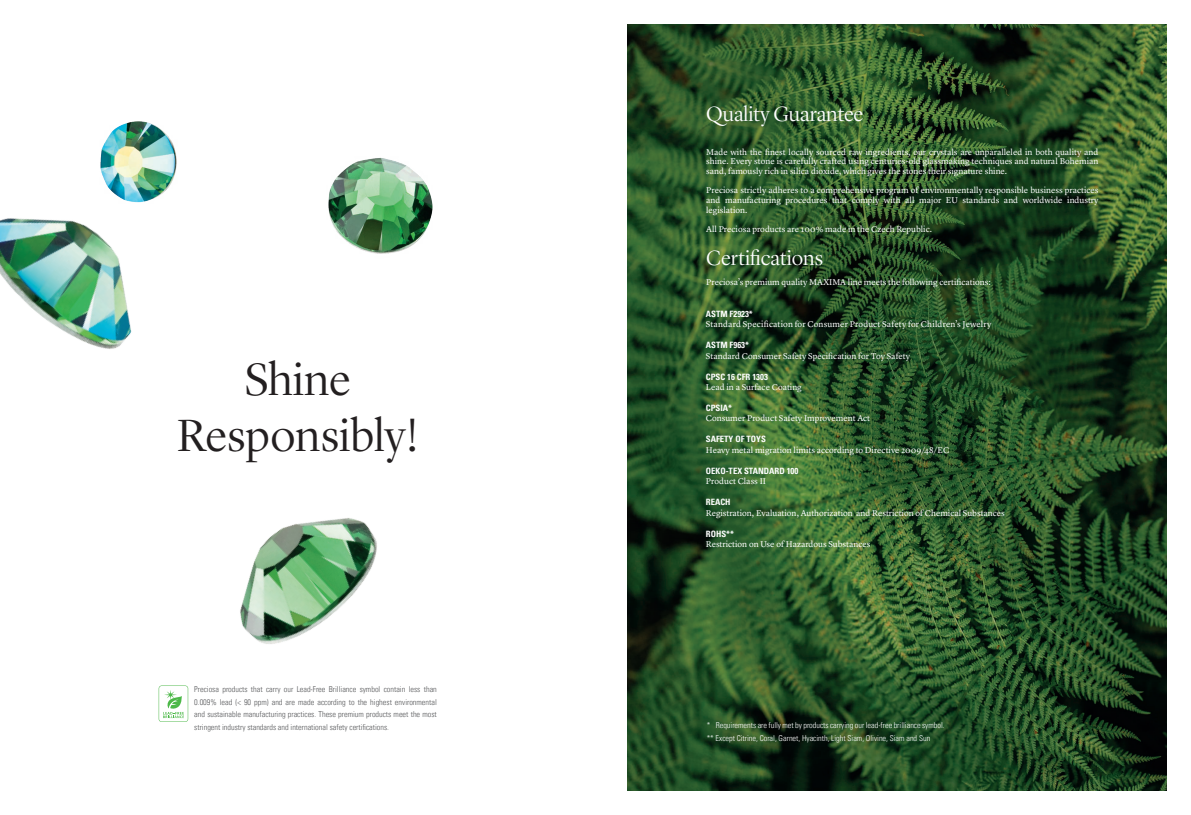
<style>
.page{position:relative;width:1191px;height:815px;background:#fff}
.page>*{position:absolute;margin:0;border:0;box-sizing:border-box;transform-origin:0 0}
.t1{font:300 46.75px "Lyon Display";color:#231f20}
.t2{font:300 21.25px "Lyon Display";color:#fff}
.t3{font:8.75px/9.6px "Lyon Text";color:#fff}
.t4{font:700 condensed 8.75px "Univers CE";color:#fff}
.t5{font:300 condensed 8.12px/12.6px "Univers CE";color:#57585a;text-align:justify}
.t6{font:300 condensed 8.12px "Univers CE";color:#fff}
.s1{font-family:"Univers CE";font-weight:700;font-stretch:condensed}
</style>
<div class="page">
<img style="left:627px;top:25px;width:539px;height:766px">
<svg style="left:159px;top:685px;width:29px;height:37px"></svg>
<img style="left:240px;top:518px;width:137px;height:126px">
<img style="left:328px;top:157px;width:105px;height:97px">
<img style="left:100px;top:121px;width:77px;height:48px">
<img style="left:0;top:169px;width:176px;height:180px">
<p class="t1" style="left:245px;top:346px;width:107px">Shine</p>
<p class="t1" style="left:177px;top:402px;width:243px">Responsibly!</p>
<p class="t5" style="left:194px;top:683px;width:244px">Preciosa products that carry our Lead-Free Brilliance symbol contain less than 0.009% lead (&lt; 90 ppm) and are made according to the highest environmental and sustainable manufacturing practices. These premium products meet the most stringent industry standards and international safety certifications.</p>
<p class="t2" style="left:706px;top:98px;width:159px">Quality Guarantee</p>
<p class="t3" style="left:706px;top:146px;width:394px;text-align:justify">Made with the finest locally sourced raw ingredients, our crystals are unparalleled in both quality and shine. Every stone is carefully crafted using centuries-old glassmaking techniques and natural Bohemian sand, famously rich in silica dioxide, which gives the stones their signature shine.</p>
<p class="t3" style="left:706px;top:185px;width:394px;text-align:justify">Preciosa strictly adheres to a comprehensive program of environmentally responsible business practices and manufacturing procedures that comply with all major EU standards and worldwide industry legislation.</p>
<p class="t3" style="left:706px;top:224px;width:227px">All Preciosa products are 100% made in the Czech Republic.</p>
<p class="t2" style="left:706px;top:243px;width:118px">Certifications</p>
<p class="t3" style="left:706px;top:276px;width:286px">Preciosa’s premium quality MAXIMA line meets the following certifications:</p>
<p class="t3" style="left:706px;top:308px;width:287px;line-height:10.5px"><span class="s1">ASTM F2923*<br></span>Standard Specification for Consumer Product Safety for Children’s Jewelry</p>
<p class="t4" style="left:706px;top:340px;width:45px">ASTM F963*</p>
<p class="t3" style="left:706px;top:350px;width:206px">Standard Consumer Safety Specification for Toy Safety</p>
<p class="t4" style="left:706px;top:372px;width:63px">CPSC 16 CFR 1303</p>
<p class="t3" style="left:706px;top:382px;width:97px">Lead in a Surface Coating</p>
<p class="t3" style="left:706px;top:402px;width:166px;line-height:10.5px"><span class="s1">CPSIA*<br></span>Consumer Product Safety Improvement Act</p>
<p class="t4" style="left:706px;top:434px;width:62px">SAFETY OF TOYS</p>
<p class="t3" style="left:706px;top:444px;width:245px">Heavy metal migration limits according to Directive 2009/48/EC</p>
<p class="t4" style="left:706px;top:466px;width:94px">OEKO-TEX STANDARD 100</p>
<p class="t3" style="left:706px;top:476px;width:61px">Product Class II</p>
<p class="t4" style="left:706px;top:497px;width:26px">REACH</p>
<p class="t3" style="left:706px;top:507px;width:300px">Registration, Evaluation, Authorization and Restriction of Chemical Substances</p>
<p class="t4" style="left:706px;top:528px;width:30px">ROHS**</p>
<p class="t3" style="left:706px;top:539px;width:166px">Restriction on Use of Hazardous Substances</p>
<p class="t6" style="left:706px;top:721px;width:239px">* Requirements are fully met by products carrying our lead-free brilliance symbol.</p>
<p class="t6" style="left:706px;top:733px;width:225px">** Except Citrine, Coral, Garnet, Hyacinth, Light Siam, Olivine, Siam and Sun</p>
</div>
